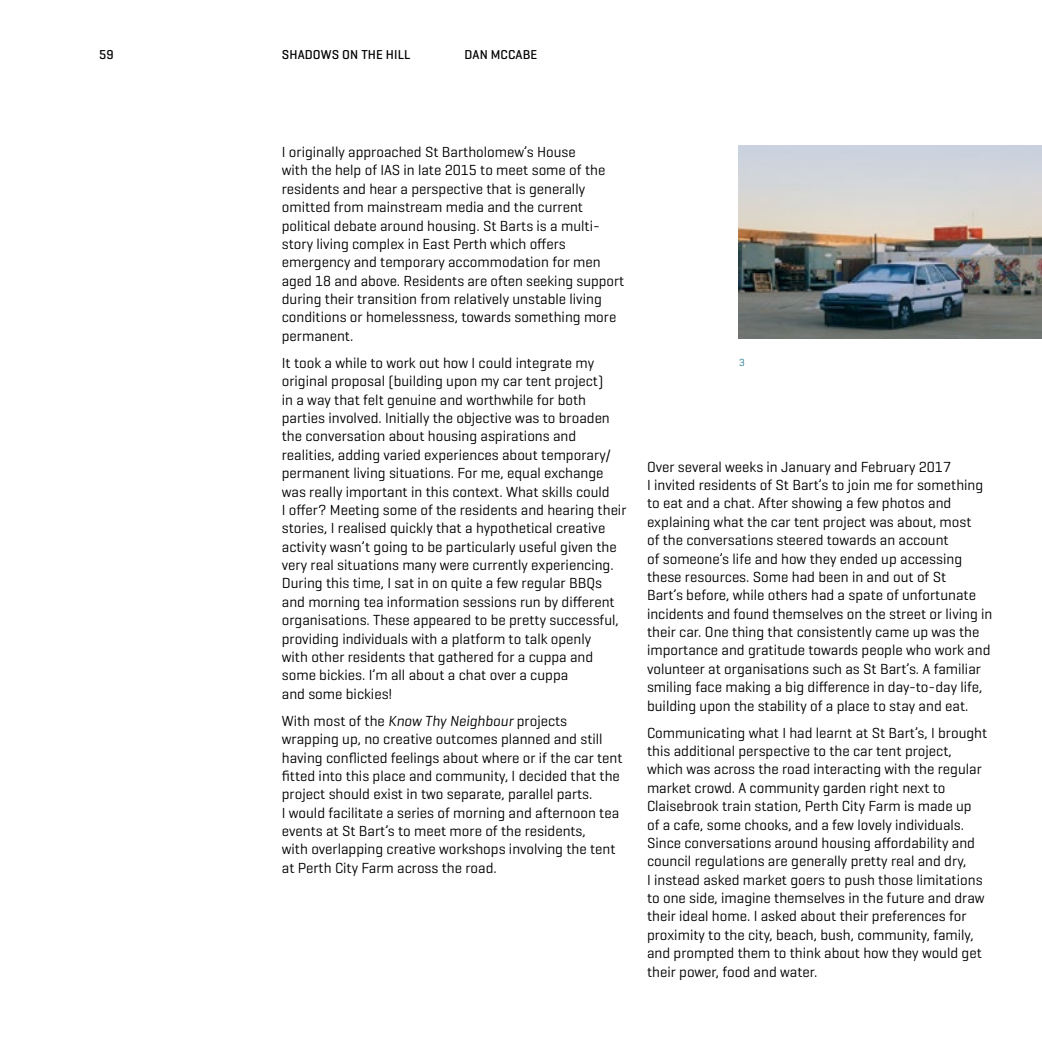
<style>
.page{position:relative;width:1042px;height:1042px;background:#fff}
.page>*{position:absolute;margin:0;border:0;box-sizing:border-box;transform-origin:0 0}
.t1{font:14.88px/18.4px "Geogrotesque";color:#000}
.t2{font:500 13.12px "Geogrotesque";letter-spacing:.01em;color:#000}
.t3{font:10.5px "Geogrotesque";color:#2b7b92}
.s1{font-style:italic}
</style>
<div class="page">
<img style="left:738px;top:146px;width:304px;height:192px">
<p class="t2" style="left:99px;top:47px;width:16px">59</p>
<p class="t2" style="left:464px;top:47px;width:74px">DAN MCCABE</p>
<p class="t2" style="left:282px;top:47px;width:130px">SHADOWS ON THE HILL</p>
<p class="t1" style="left:282px;top:142px;width:344px">I originally approached St Bartholomew’s House<br>with the help of IAS in late 2015 to meet some of the residents and hear a perspective that is generally omitted from mainstream media and the current political debate around housing. St Barts is a multi&shy;story living complex in East Perth which offers emergency and temporary accommodation for men aged 18 and above. Residents are often seeking support during their transition from relatively unstable living conditions or homelessness, towards something more permanent.</p>
<p class="t1" style="left:282px;top:353px;width:346px">It took a while to work out how I could integrate my original proposal (building upon my car tent project)<br>in a way that felt genuine and worthwhile for both parties involved. Initially the objective was to broaden the conversation about housing aspirations and realities, adding varied experiences about temporary/ permanent living situations. For me, equal exchange was really important in this context. What skills could<br>I offer? Meeting some of the residents and hearing their stories, I realised quickly that a hypothetical creative activity wasn’t going to be particularly useful given the very real situations many were currently experiencing.<br>During this time, I sat in on quite a few regular BBQs and morning tea information sessions run by different organisations. These appeared to be pretty successful, providing individuals with a platform to talk openly<br>with other residents that gathered for a cuppa and some bickies. I’m all about a chat over a cuppa<br>and some bickies!</p>
<p class="t1" style="left:282px;top:711px;width:342px">With most of the <span class="s1">Know Thy Neighbour</span> projects wrapping up, no creative outcomes planned and still having conflicted feelings about where or if the car tent fitted into this place and community, I decided that the project should exist in two separate, parallel parts.<br>I would facilitate a series of morning and afternoon tea events at St Bart’s to meet more of the residents,<br>with overlapping creative workshops involving the tent at Perth City Farm across the road.</p>
<p class="t3" style="left:739px;top:356px;width:7px">3</p>
<p class="t1" style="left:647px;top:457px;width:347px">Over several weeks in January and February 2017<br>I invited residents of St Bart’s to join me for something to eat and a chat. After showing a few photos and explaining what the car tent project was about, most<br>of the conversations steered towards an account<br>of someone’s life and how they ended up accessing these resources. Some had been in and out of St<br>Bart’s before, while others had a spate of unfortunate incidents and found themselves on the street or living in their car. One thing that consistently came up was the importance and gratitude towards people who work and volunteer at organisations such as St Bart’s. A familiar smiling face making a big difference in day-to-day life, building upon the stability of a place to stay and eat.</p>
<p class="t1" style="left:647px;top:723px;width:342px">Communicating what I had learnt at St Bart’s, I brought this additional perspective to the car tent project, which was across the road interacting with the regular market crowd. A community garden right next to Claisebrook train station, Perth City Farm is made up of a cafe, some chooks, and a few lovely individuals.<br>Since conversations around housing affordability and council regulations are generally pretty real and dry,<br>I instead asked market goers to push those limitations to one side, imagine themselves in the future and draw their ideal home. I asked about their preferences for proximity to the city, beach, bush, community, family, and prompted them to think about how they would get their power, food and water.</p>
</div>
